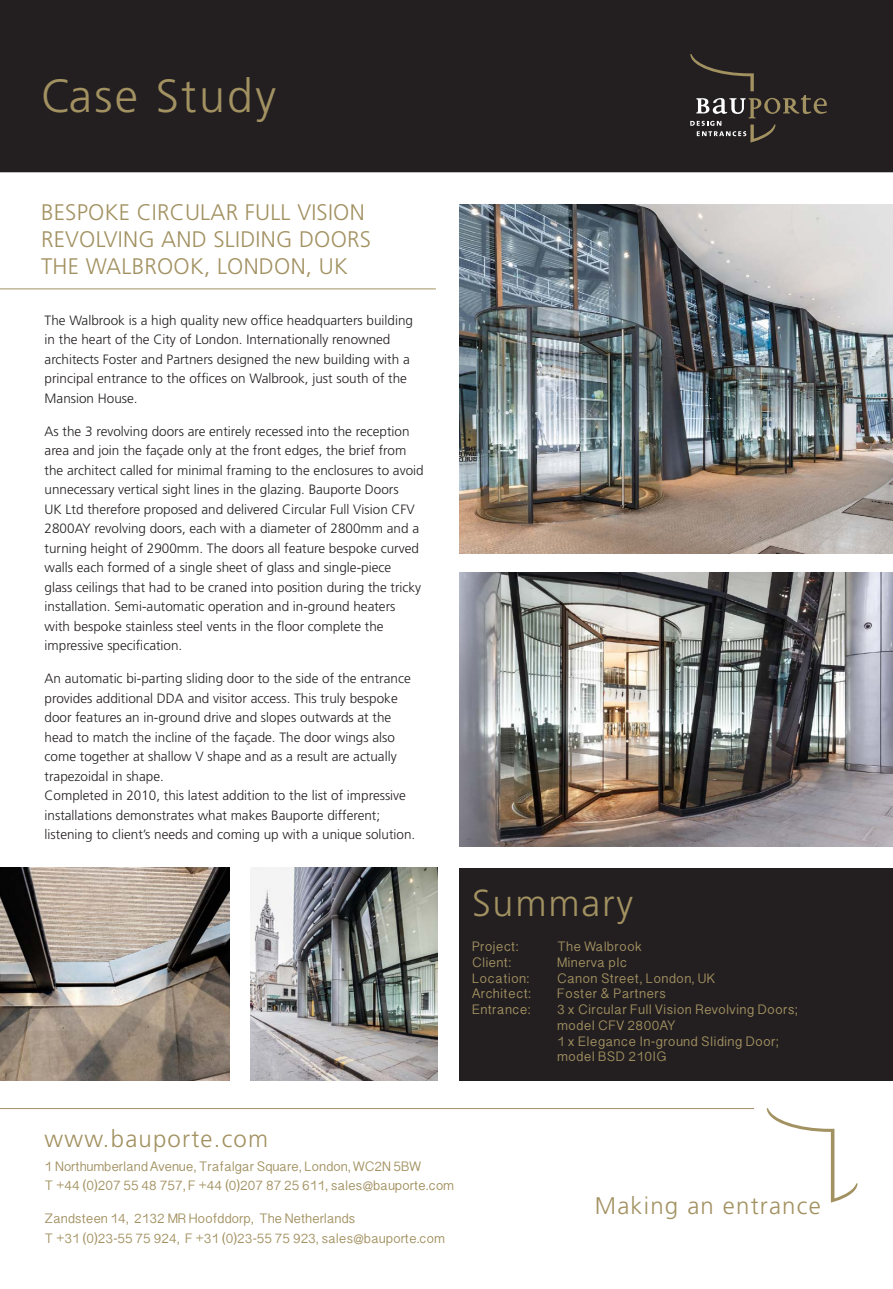
<style>
.page{position:relative;width:893px;height:1289px;background:#fff}
.page>*{position:absolute;margin:0;border:0;box-sizing:border-box;transform-origin:0 0}
.t1{font:300 46.5px "Frutiger";letter-spacing:.05em;color:#a29161}
.t2{font:300 37.5px "Frutiger";letter-spacing:.05em;color:#a29161}
.t3{font:300 24px "Frutiger";letter-spacing:.05em;color:#a29161}
.t4{font:300 22.5px/27px "Frutiger";letter-spacing:.01em;color:#a29161}
.t5{font:300 13.5px "Frutiger";color:#231f20}
.t6{font:13.5px "Devanagari Sangam MN";color:#a29161}
.t7{font:13.5px/15.8px "Devanagari Sangam MN";letter-spacing:.03em;color:#a29161}
</style>
<div class="page">
<div style="left:459px;top:867px;width:434px;height:213px;background:#231f20"></div>
<div style="left:1px;top:1px;width:891px;height:170px;background:#231f20"></div>
<div style="left:0;top:0;width:893px;height:172px;border:2px solid #231f20"></div>
<img style="left:459px;top:572px;width:434px;height:274px">
<img style="left:459px;top:204px;width:434px;height:349px">
<img style="left:251px;top:867px;width:187px;height:213px">
<img style="left:0;top:867px;width:230px;height:213px">
<hr style="left:0;top:288px;width:436px;height:1px;background:#a29161">
<svg style="left:690px;top:54px;width:137px;height:89px"></svg>
<hr style="left:0;top:1108px;width:754px;height:1px;background:#a29161">
<svg style="left:767px;top:1108px;width:90px;height:94px"></svg>
<p class="t1" style="left:41px;top:70px;width:236px">Case Study</p>
<p class="t4" style="left:41px;top:199px;width:332px">BESPOKE CIRCULAR FULL VISION<br>REVOLVING AND SLIDING DOORS<br>THE WALBROOK, LONDON, UK</p>
<p class="t5" style="left:45px;top:312px;width:370px">The Walbrook is a high quality new office headquarters building</p>
<p class="t5" style="left:45px;top:332px;width:347px">in the heart of the City of London. Internationally renowned</p>
<p class="t5" style="left:45px;top:351px;width:367px">architects Foster and Partners designed the new building with a</p>
<p class="t5" style="left:45px;top:371px;width:364px">principal entrance to the offices on Walbrook, just south of the</p>
<p class="t5" style="left:45px;top:390px;width:95px">Mansion House.</p>
<p class="t5" style="left:45px;top:423px;width:366px">As the 3 revolving doors are entirely recessed into the reception</p>
<p class="t5" style="left:45px;top:443px;width:363px">area and join the façade only at the front edges, the brief from</p>
<p class="t5" style="left:45px;top:462px;width:381px">the architect called for minimal framing to the enclosures to avoid</p>
<p class="t5" style="left:45px;top:482px;width:356px">unnecessary vertical sight lines in the glazing. Bauporte Doors</p>
<p class="t5" style="left:45px;top:501px;width:372px">UK Ltd therefore proposed and delivered Circular Full Vision CFV</p>
<p class="t5" style="left:45px;top:521px;width:376px">2800AY revolving doors, each with a diameter of 2800mm and a</p>
<p class="t5" style="left:45px;top:540px;width:376px">turning height of 2900mm. The doors all feature bespoke curved</p>
<p class="t5" style="left:45px;top:560px;width:348px">walls each formed of a single sheet of glass and single-piece</p>
<p class="t5" style="left:45px;top:579px;width:378px">glass ceilings that had to be craned into position during the tricky</p>
<p class="t5" style="left:45px;top:599px;width:352px">installation. Semi-automatic operation and in-ground heaters</p>
<p class="t5" style="left:45px;top:618px;width:341px">with bespoke stainless steel vents in the floor complete the</p>
<p class="t5" style="left:45px;top:638px;width:139px">impressive specification.</p>
<p class="t5" style="left:45px;top:671px;width:368px">An automatic bi-parting sliding door to the side of the entrance</p>
<p class="t5" style="left:45px;top:690px;width:355px">provides additional DDA and visitor access. This truly bespoke</p>
<p class="t5" style="left:45px;top:710px;width:348px">door features an in-ground drive and slopes outwards at the</p>
<p class="t5" style="left:45px;top:729px;width:352px">head to match the incline of the façade. The door wings also</p>
<p class="t5" style="left:45px;top:749px;width:354px">come together at shallow V shape and as a result are actually</p>
<p class="t5" style="left:45px;top:768px;width:121px">trapezoidal in shape.</p>
<p class="t5" style="left:45px;top:788px;width:363px">Completed in 2010, this latest addition to the list of impressive</p>
<p class="t5" style="left:45px;top:807px;width:337px">installations demonstrates what makes Bauporte different;</p>
<p class="t5" style="left:45px;top:827px;width:372px">listening to client’s needs and coming up with a unique solution.</p>
<p class="t2" style="left:472px;top:881px;width:163px">Summary</p>
<p class="t7" style="left:472px;top:938px;width:48px">Project:</p>
<p class="t7" style="left:557px;top:938px;width:87px">The Walbrook</p>
<p class="t7" style="left:472px;top:954px;width:41px">Client:</p>
<p class="t7" style="left:557px;top:954px;width:71px">Minerva plc</p>
<p class="t7" style="left:472px;top:970px;width:59px">Location:</p>
<p class="t7" style="left:557px;top:970px;width:160px">Canon Street, London, UK</p>
<p class="t7" style="left:472px;top:985px;width:60px">Architect:</p>
<p class="t7" style="left:557px;top:985px;width:110px">Foster &amp; Partners</p>
<p class="t7" style="left:472px;top:1001px;width:60px">Entrance:</p>
<p class="t7" style="left:557px;top:1001px;width:242px">3 x Circular Full Vision Revolving Doors; model CFV 2800AY<br>1 x Elegance In-ground Sliding Door; model BSD 210IG</p>
<p class="t3" style="left:45px;top:1124px;width:225px">www.bauporte.com</p>
<p class="t6" style="left:45px;top:1158px;width:378px">1 Northumberland Avenue, Trafalgar Square, London, WC2N 5BW</p>
<p class="t6" style="left:45px;top:1177px;width:411px">T +44 (0)207 55 48 757, F +44 (0)207 87 25 611, sales@bauporte.com</p>
<p class="t6" style="left:45px;top:1210px;width:312px">Zandsteen 14, 2132 MR Hoofddorp, The Netherlands</p>
<p class="t6" style="left:45px;top:1230px;width:402px">T +31 (0)23-55 75 924, F +31 (0)23-55 75 923, sales@bauporte.com</p>
<p class="t3" style="left:595px;top:1192px;width:227px">Making an entrance</p>
</div>
